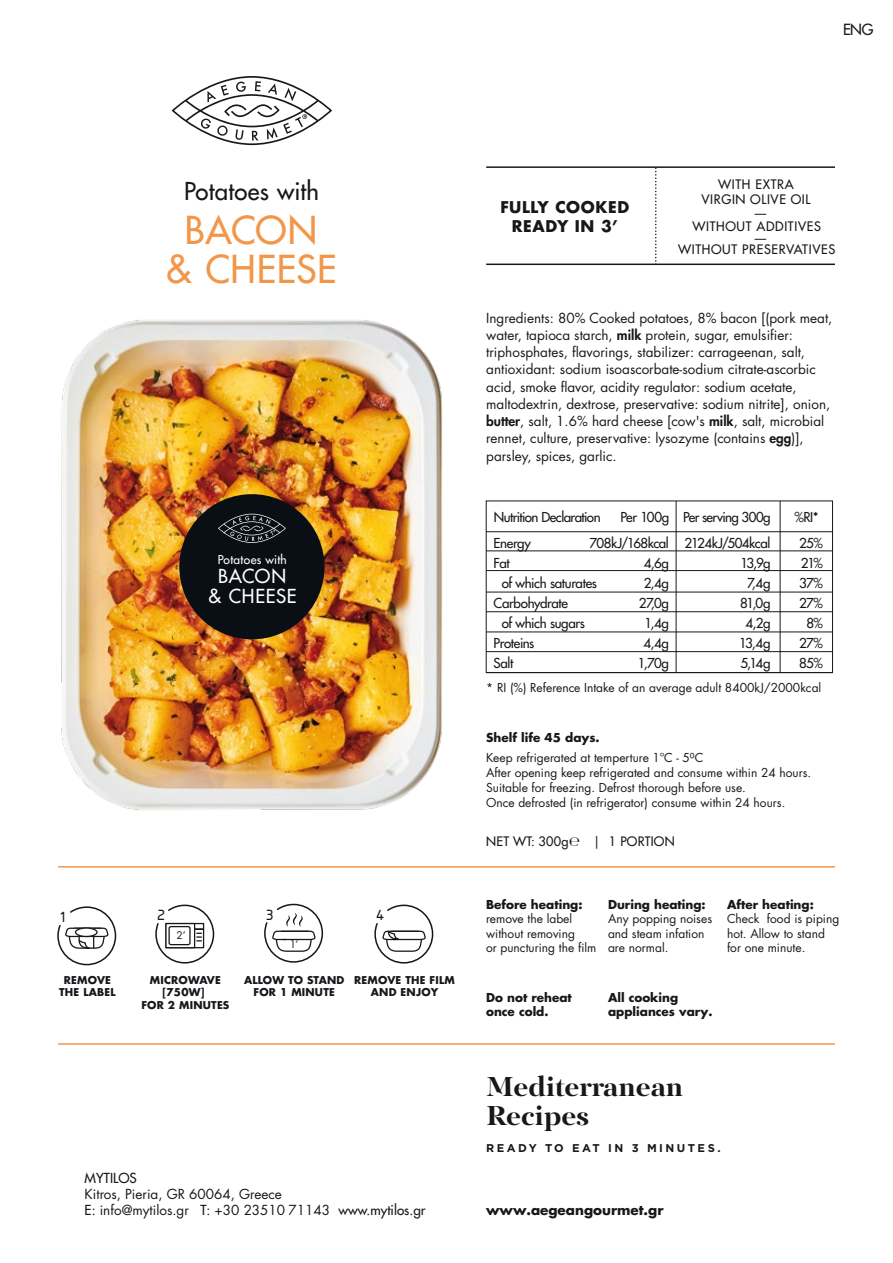
<style>
.page{position:relative;width:893px;height:1263px;background:#fff}
.page>*{position:absolute;margin:0;border:0;box-sizing:border-box;transform-origin:0 0}
.t1{font:500 37.5px/39px "Futura LTW1 G";letter-spacing:.01em;color:#f2974a;text-align:center}
.t2{font:700 28.2px/29.2px "PF Regal Display Pro";color:#1a171c}
.t3{font:500 24px "Futura LTW1 G";letter-spacing:.01em;color:#1a171c}
.t4{font:500 18.75px/19.5px "Futura LTW1 G";letter-spacing:.035em;color:#fff;text-align:center}
.t5{font:700 15.75px/18.9px "Futura LTW1 G";letter-spacing:.04em;color:#1a171c;text-align:center}
.t6{font:15.3px "PF Isotext Pro";color:#1a171c}
.t7{font:500 15px "Futura LTW1 G";color:#1a171c}
.t8{font:13.5px/17.2px "Futura LTW1 G";color:#1a171c}
.t9{font:700 13.5px "Futura LTW1 G";color:#1a171c}
.t10{font:500 13.5px "Futura LTW1 G";color:#1a171c}
.t11{font:500 13.35px "Futura LTW1 G";letter-spacing:-.035em;color:#1a171c}
.t12{font:500 12.75px/15.3px "Futura LTW1 G";letter-spacing:.05em;color:#1a171c;text-align:center}
.t13{font:500 12.75px "Futura LTW1 G";letter-spacing:.02em;color:#1a171c}
.t14{font:12px/14.4px "Futura LTW1 G";color:#1a171c}
.t15{font:700 12px/14.4px "Futura LTW1 G";color:#1a171c}
.t16{font:500 12px "Futura LTW1 G";letter-spacing:.025em;color:#fff}
.t17{font:700 11.25px "Gotham Greek";letter-spacing:.22em;color:#1a171c}
.t18{font:700 10.5px/12.6px "Futura LTW1 G";letter-spacing:.02em;color:#1a171c;text-align:center}
.t19{font:10.2px "Futura LTW1 G";color:#1a171c}
.s1{font-weight:500}
.s2{font-weight:800}
.s3{font-weight:400}
</style>
<div class="page">
<hr style="left:486px;top:550px;width:346px;height:1px;background:#1a171c">
<hr style="left:486px;top:570px;width:346px;height:1px;background:#1a171c">
<hr style="left:486px;top:592px;width:346px;height:1px;background:#1a171c">
<hr style="left:486px;top:611px;width:346px;height:1px;background:#1a171c">
<hr style="left:486px;top:631px;width:346px;height:1px;background:#1a171c">
<hr style="left:486px;top:651px;width:346px;height:1px;background:#1a171c">
<hr style="left:486px;top:672px;width:346px;height:1px;background:#1a171c">
<hr style="left:486px;top:531px;width:346px;height:1px;background:#1a171c">
<hr style="left:676px;top:501px;width:1px;height:172px;background:#1a171c">
<hr style="left:780px;top:501px;width:1px;height:172px;background:#1a171c">
<hr style="left:58px;top:866px;width:777px;height:1px;background:#f2964b">
<hr style="left:58px;top:1043px;width:777px;height:2px;background:#f2964b">
<svg style="left:172px;top:76px;width:160px;height:69px"></svg>
<svg style="left:57px;top:906px;width:60px;height:60px"></svg>
<svg style="left:264px;top:903px;width:60px;height:60px"></svg>
<svg style="left:374px;top:904px;width:60px;height:60px"></svg>
<hr style="left:486px;top:166px;width:349px;height:2px;background:#1a171c">
<hr style="left:486px;top:264px;width:349px;height:1px;background:#1a171c">
<svg style="left:655px;top:167px;width:1px;height:97px"></svg>
<svg style="left:754px;top:214px;width:12px;height:1px"></svg>
<svg style="left:754px;top:239px;width:12px;height:1px"></svg>
<svg style="left:155px;top:904px;width:60px;height:60px"></svg>
<img style="left:61px;top:320px;width:381px;height:490px">
<div style="left:179px;top:494px;width:145px;height:145px;background:#0a0f16;border-radius:50%"></div>
<svg style="left:218px;top:514px;width:68px;height:29px"></svg>
<p class="t7" style="left:843px;top:17px;width:32px">ENG</p>
<h3 class="t3" style="left:184px;top:171px;width:136px">Potatoes with</h3>
<h1 class="t1" style="left:166px;top:207px;width:172px">BACON<br>&amp; CHEESE</h1>
<p class="t16" style="left:218px;top:549px;width:71px">Potatoes with</p>
<h3 class="t4" style="left:208px;top:565px;width:90px">BACON<br>&amp; CHEESE</h3>
<p class="t6" style="left:59px;top:908px;width:9px">1</p>
<p class="t18" style="left:59px;top:972px;width:58px">REMOVE<br>THE LABEL</p>
<p class="t6" style="left:157px;top:906px;width:9px">2</p>
<p class="t19" style="left:176px;top:927px;width:11px">2’</p>
<p class="t18" style="left:141px;top:972px;width:90px">MICROWAVE [750W]<br>FOR 2 MINUTES</p>
<p class="t6" style="left:266px;top:905px;width:9px">3</p>
<p class="t19" style="left:290px;top:936px;width:10px">1’</p>
<p class="t6" style="left:376px;top:906px;width:9px">4</p>
<p class="t18" style="left:244px;top:972px;width:102px">ALLOW TO STAND<br>FOR 1 MINUTE</p>
<p class="t18" style="left:354px;top:972px;width:102px">REMOVE THE FILM<br>AND ENJOY</p>
<p class="t10" style="left:85px;top:1166px;width:54px">MYTILOS</p>
<p class="t8" style="left:85px;top:1185px;width:342px;line-height:16.2px">Kitros, Pieria, GR 60064, Greece<br><span class="s1">E:</span> info@mytilos.gr <span class="s1">T:</span> +30 23510 71143 <span class="s1">www.mytilos.gr</span></p>
<p class="t5" style="left:500px;top:197px;width:130px">FULLY COOKED<br>READY IN 3’</p>
<p class="t12" style="left:701px;top:175px;width:110px">WITH EXTRA<br>VIRGIN OLIVE OIL</p>
<p class="t12" style="left:678px;top:213px;width:159px;line-height:23.5px">WITHOUT ADDITIVES<br>WITHOUT PRESERVATIVES</p>
<p class="t8" style="left:486px;top:308px;width:348px">Ingredients: 80% Cooked potatoes, 8% bacon [(pork meat, water, tapioca starch, <span class="s2">milk</span> protein, sugar, emulsifier: triphosphates, flavorings, stabilizer: carrageenan, salt, antioxidant: sodium isoascorbate-sodium citrate-ascorbic acid, smoke flavor, acidity regulator: sodium acetate, maltodextrin, dextrose, preservative: sodium nitrite], onion, <span class="s2">butter</span>, salt, 1.6% hard cheese [cow's <span class="s2">milk</span>, salt, microbial rennet, culture, preservative: lysozyme (contains <span class="s2">egg</span>)], parsley, spices, garlic.</p>
<p class="t11" style="left:494px;top:506px;width:108px">Nutrition Declaration</p>
<p class="t11" style="left:620px;top:506px;width:152px">Per 100g Per serving 300g</p>
<p class="t11" style="left:794px;top:506px;width:26px">%RI*</p>
<p class="t11" style="left:494px;top:532px;width:39px">Energy</p>
<p class="t11" style="left:590px;top:532px;width:182px">708kJ/168kcal 2124kJ/504kcal</p>
<p class="t11" style="left:799px;top:532px;width:25px">25%</p>
<p class="t11" style="left:494px;top:552px;width:18px">Fat</p>
<p class="t11" style="left:644px;top:552px;width:27px">4,6g</p>
<p class="t11" style="left:740px;top:552px;width:31px">13,9g</p>
<p class="t11" style="left:801px;top:552px;width:24px">21%</p>
<p class="t11" style="left:502px;top:572px;width:97px">of which saturates</p>
<p class="t11" style="left:644px;top:572px;width:27px">2,4g</p>
<p class="t11" style="left:747px;top:572px;width:25px">7,4g</p>
<p class="t11" style="left:799px;top:572px;width:25px">37%</p>
<p class="t11" style="left:494px;top:592px;width:76px">Carbohydrate</p>
<p class="t11" style="left:639px;top:592px;width:32px">27,0g</p>
<p class="t11" style="left:740px;top:592px;width:32px">81,0g</p>
<p class="t11" style="left:799px;top:592px;width:25px">27%</p>
<p class="t11" style="left:502px;top:612px;width:84px">of which sugars</p>
<p class="t11" style="left:645px;top:612px;width:26px">1,4g</p>
<p class="t11" style="left:746px;top:612px;width:26px">4,2g</p>
<p class="t11" style="left:806px;top:612px;width:18px">8%</p>
<p class="t11" style="left:494px;top:632px;width:42px">Proteins</p>
<p class="t11" style="left:643px;top:632px;width:27px">4,4g</p>
<p class="t11" style="left:739px;top:632px;width:33px">13,4g</p>
<p class="t11" style="left:799px;top:632px;width:25px">27%</p>
<p class="t11" style="left:494px;top:652px;width:21px">Salt</p>
<p class="t11" style="left:638px;top:652px;width:33px">1,70g</p>
<p class="t11" style="left:740px;top:652px;width:32px">5,14g</p>
<p class="t11" style="left:799px;top:652px;width:25px">85%</p>
<p class="t14" style="left:486px;top:679px;width:337px">* RI (%) Reference Intake of an average adult 8400kJ/2000kcal</p>
<p class="t15" style="left:486px;top:729px;width:115px">Shelf life 45 days.</p>
<p class="t14" style="left:486px;top:749px;width:327px;line-height:15px">Keep refrigerated at temperture 1ºC - 50C<br>After opening keep refrigerated and consume within 24 hours.<br>Suitable for freezing. Defrost thorough before use.<br>Once defrosted (in refrigerator) consume within 24 hours.</p>
<p class="t13" style="left:486px;top:830px;width:190px">NET WT: 300g<span class="s3">℮ |</span> 1 PORTION</p>
<p class="t15" style="left:486px;top:896px;width:98px">Before heating:</p>
<p class="t14" style="left:486px;top:910px;width:112px">remove the label without removing<br>or puncturing the film</p>
<p class="t15" style="left:608px;top:896px;width:99px">During heating:</p>
<p class="t14" style="left:608px;top:910px;width:106px">Any popping noises and steam infation are normal.</p>
<p class="t15" style="left:486px;top:989px;width:87px">Do not reheat once cold.</p>
<p class="t15" style="left:608px;top:989px;width:106px">All cooking appliances vary.</p>
<p class="t15" style="left:727px;top:896px;width:88px">After heating:</p>
<p class="t14" style="left:727px;top:910px;width:114px">Check food is piping hot. Allow to stand for one minute.</p>
<h2 class="t2" style="left:486px;top:1072px;width:199px">Mediterranean<br>Recipes</h2>
<p class="t17" style="left:486px;top:1141px;width:236px">READY TO EAT IN 3 MINUTES.</p>
<p class="t9" style="left:486px;top:1198px;width:179px">www.aegeangourmet.gr</p>
</div>
